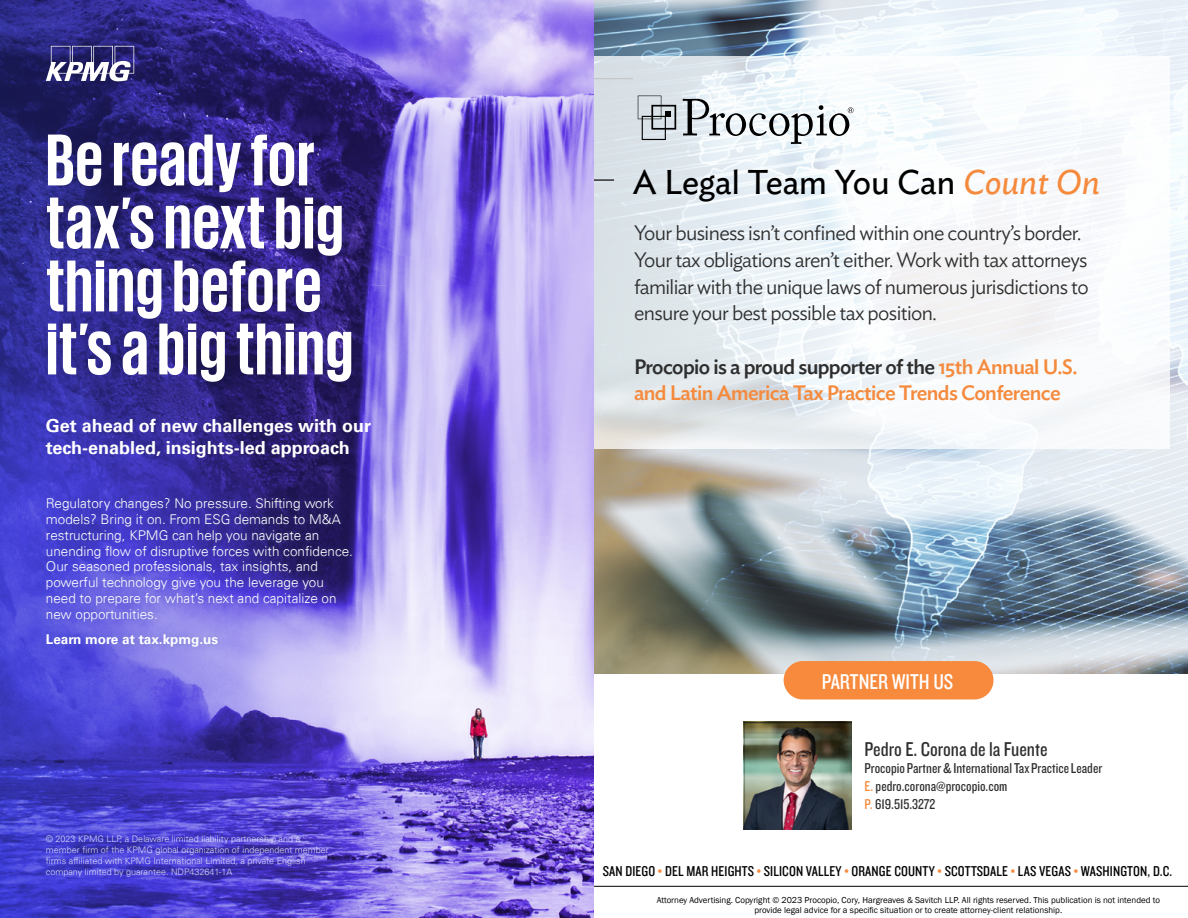
<style>
.page{position:relative;width:1188px;height:918px;background:#fff}
.page>*{position:absolute;margin:0;border:0;box-sizing:border-box;transform-origin:0 0}
.t1{font:700 75px/63px "KPMG";letter-spacing:.01em;color:#fff}
.t2{font:34.05px "Ideal Sans";color:#000}
.t3{font:22.2px "Knockout 29 Junior Ltweight";color:#fff}
.t4{font:300 20.7px/26.7px "Ideal Sans";letter-spacing:-.03em;color:#2e2e2e}
.t5{font:500 20.7px/26.7px "Ideal Sans";letter-spacing:-.03em;color:#f58a3d}
.t6{font:20.7px "Knockout 29 Junior Ltweight";color:#2e2e2e}
.t7{font:700 18px/21.8px "Univers 65";color:#fff}
.t8{font:14.85px/17.9px "Knockout 29 Junior Ltweight";color:#2e2e2e}
.t9{font:14.85px "Knockout 29 Junior Ltweight";letter-spacing:.01em;color:#000}
.t10{font:300 13.5px/15.8px "Univers 45";color:#fff}
.t11{font:700 13.5px "Univers 65";color:#fff}
.t12{font:300 9px/10.8px "Univers 45";color:#fff}
.t13{font:8.85px/10.6px "Franklin Gothic";color:#000;text-align:center}
.s1{font-style:italic;color:#f58a3d}
.s2{color:#2e2e2e}
.s3{color:#f58a3d}
.s4{color:#f78a3c}
</style>
<div class="page">
<img style="left:0;top:0;width:594px;height:918px">
<div style="left:39px;top:491px;width:319px;height:162px;background:#47619d;opacity:.4"></div>
<div style="left:39px;top:828px;width:296px;height:55px;background:#47619d;opacity:.3"></div>
<svg style="left:46px;top:46px;width:88px;height:35px"></svg>
<img style="left:594px;top:0;width:594px;height:674px">
<hr style="left:594px;top:886px;width:594px;height:1px;background:#000">
<div style="left:784px;top:661px;width:210px;height:38px;background:#f78a3c;border-radius:19px"></div>
<div style="left:744px;top:722px;width:108px;height:108px;background:#000;opacity:.75"></div>
<svg style="left:594px;top:56px;width:576px;height:393px;fill:#f4f6fa"></svg>
<svg style="left:638px;top:96px;width:38px;height:44px;background:#b0b7bb"></svg>
<svg style="left:683px;top:99px;width:171px;height:45px"></svg>
<hr style="left:594px;top:179px;width:20px;height:2px;background:#2e2e2e">
<h1 class="t1" style="left:46px;top:126px;width:309px">Be ready for tax’s next big thing before it’sabig thing</h1>
<h3 class="t7" style="left:46px;top:415px;width:327px">Get ahead of new challenges with our tech-enabled, insights-led approach</h3>
<p class="t10" style="left:46px;top:496px;width:309px">Regulatory changes? No pressure. Shifting work models? Bring it on. From ESG demands to M&amp;A restructuring, KPMG can help you navigate an unending flow of disruptive forces with confidence.<br>Our seasoned professionals, tax insights, and powerful technology give you the leverage you need to prepare for what’s next and capitalize on new opportunities.</p>
<p class="t11" style="left:46px;top:631px;width:174px">Learn more at tax.kpmg.us</p>
<p class="t12" style="left:46px;top:834px;width:285px">© 2023 KPMG LLP, a Delaware limited liability partnership and a member firm of the KPMG global organization of independent member firms affiliated with KPMG International Limited, a private English company limited by guarantee. NDP432641-1A</p>
<h2 class="t2" style="left:633px;top:157px;width:469px">A Legal Team You Can <span class="s1">Count On</span></h2>
<h3 class="t4" style="left:634px;top:218px;width:456px">Your business isn’t confined within one country’s border.<br>Your tax obligations aren’t either. Work with tax attorneys familiar with the unique laws of numerous jurisdictions to ensure your best possible tax position.</h3>
<h3 class="t5" style="left:634px;top:352px;width:445px"><span class="s2">Procopio is a proud supporter of the</span> 15th Annual U.S. and Latin America Tax Practice Trends Conference</h3>
<h3 class="t3" style="left:822px;top:667px;width:133px">PARTNER WITH US</h3>
<h3 class="t6" style="left:865px;top:735px;width:184px">Pedro E. Corona de la Fuente</h3>
<p class="t8" style="left:865px;top:759px;width:239px">Procopio Partner &amp; International Tax Practice Leader<br><span class="s3">E.</span> pedro.corona@procopio.com<br><span class="s3">P.</span> 619.515.3272</p>
<p class="t9" style="left:603px;top:862px;width:571px">SAN DIEGO <span class="s4">•</span> DEL MAR HEIGHTS <span class="s4">•</span> SILICON VALLEY <span class="s4">•</span> ORANGE COUNTY <span class="s4">•</span> SCOTTSDALE <span class="s4">•</span> LAS VEGAS <span class="s4">•</span> WASHINGTON, D.C.</p>
<p class="t13" style="left:657px;top:895px;width:505px">Attorney Advertising. Copyright © 2023 Procopio, Cory, Hargreaves &amp; Savitch LLP. All rights reserved. This publication is not intended to provide legal advice for a specific situation or to create attorney-client relationship.</p>
</div>
